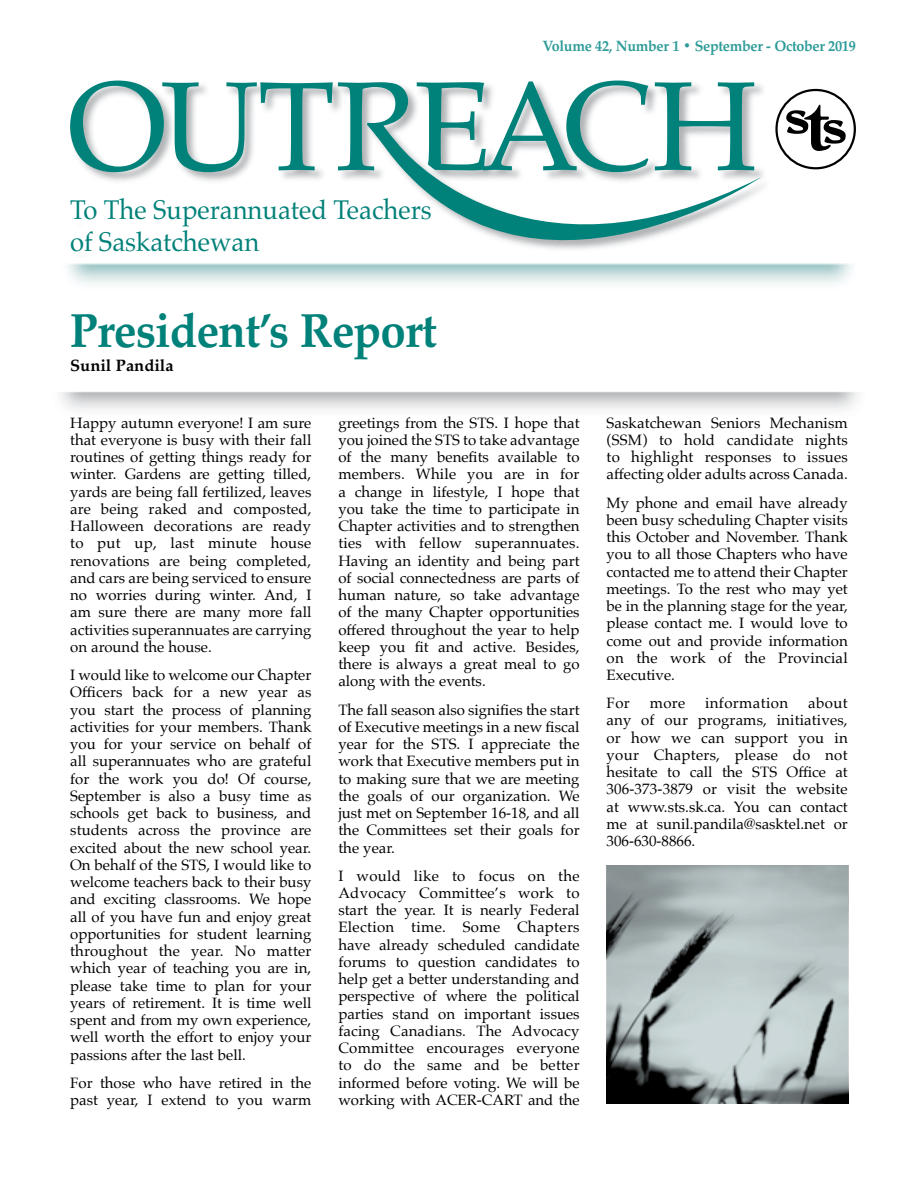
<style>
.page{position:relative;width:918px;height:1188px;background:#fff}
.page>*{position:absolute;margin:0;border:0;box-sizing:border-box;transform-origin:0 0}
.t1{font:700 48px "Palatino";letter-spacing:-.02em;color:#008179;scale:.95 1}
.t2{font:27px/31px "Palatino";color:#008179;scale:.95 1}
.t3{font:700 16.5px "Palatino";color:#000}
.t4{font:15px/17.2px "Palatino";color:#000;text-align:justify}
.t5{font:700 15px "Palatino";letter-spacing:-.02em;color:#2d9b98;scale:.95 1}
.t6{font:15px "Palatino";letter-spacing:.03em;color:#000}
</style>
<div class="page">
<svg style="left:607px;top:865px;width:241px;height:239px;background:#9ea8a9"></svg>
<img style="left:90px;top:80px;width:719px;height:109px">
<svg style="left:70px;top:81px;width:263px;height:91px"></svg>
<svg style="left:338px;top:82px;width:423px;height:167px"></svg>
<div style="left:775px;top:89px;width:81px;height:80px;border:2px solid #000;border-radius:50%"></div>
<svg style="left:786px;top:105px;width:60px;height:46px"></svg>
<h2 class="t2" style="left:70px;top:195px;width:382px">To The Superannuated Teachers of Saskatchewan</h2>
<h1 class="t1" style="left:70px;top:290px;width:388px">President’s Report</h1>
<p class="t3" style="left:70px;top:351px;width:105px">Sunil Pandila</p>
<p class="t5" style="left:543px;top:33px;width:331px">Volume 42, Number 1 • September - October 2019</p>
<p class="t4" style="left:70px;top:414px;width:243px">Happy autumn everyone! I am sure that everyone is busy with their fall routines of getting things ready for winter. Gardens are getting tilled, yards are being fall fertilized, leaves are being raked and composted, Halloween decorations are ready to put up, last minute house renovations are being completed, and cars are being serviced to ensure no worries during winter. And, I am sure there are many more fall activities superannuates are carrying on around the house.</p>
<p class="t4" style="left:70px;top:666px;width:243px">I would like to welcome our Chapter Officers back for a new year as you start the process of planning activities for your members. Thank you for your service on behalf of all superannuates who are grateful for the work you do! Of course, September is also a busy time as schools get back to business, and students across the province are excited about the new school year.<br>On behalf of the STS, I would like to welcome teachers back to their busy and exciting classrooms. We hope all of you have fun and enjoy great opportunities for student learning throughout the year. No matter which year of teaching you are in, please take time to plan for your years of retirement. It is time well spent and from my own experience, well worth the effort to enjoy your passions after the last bell.</p>
<p class="t4" style="left:70px;top:1074px;width:243px">For those who have retired in the past year, I extend to you warm</p>
<p class="t4" style="left:338px;top:414px;width:243px">greetings from the STS. I hope that you joined the STS to take advantage of the many benefits available to members. While you are in for a change in lifestyle, I hope that you take the time to participate in Chapter activities and to strengthen ties with fellow superannuates.<br>Having an identity and being part of social connectedness are parts of human nature, so take advantage of the many Chapter opportunities offered throughout the year to help keep you fit and active. Besides, there is always a great meal to go along with the events.</p>
<p class="t4" style="left:338px;top:701px;width:243px">The fall season also signifies the start of Executive meetings in a new fiscal year for the STS. I appreciate the work that Executive members put in to making sure that we are meeting the goals of our organization. We just met on September 16-18, and all the Committees set their goals for the year.</p>
<p class="t4" style="left:338px;top:867px;width:243px">I would like to focus on the Advocacy Committee’s work to start the year. It is nearly Federal Election time. Some Chapters have already scheduled candidate forums to question candidates to help get a better understanding and perspective of where the political parties stand on important issues facing Canadians. The Advocacy Committee encourages everyone to do the same and be better informed before voting. We will be working with ACER-CART and the</p>
<p class="t4" style="left:607px;top:414px;width:243px">Saskatchewan Seniors Mechanism (SSM) to hold candidate nights to highlight responses to issues affecting older adults across Canada.</p>
<p class="t4" style="left:607px;top:494px;width:243px">My phone and email have already been busy scheduling Chapter visits this October and November. Thank you to all those Chapters who have contacted me to attend their Chapter meetings. To the rest who may yet be in the planning stage for the year, please contact me. I would love to come out and provide information on the work of the Provincial Executive.</p>
<p class="t4" style="left:607px;top:694px;width:25px">For</p>
<p class="t4" style="left:650px;top:694px;width:37px">more</p>
<p class="t6" style="left:705px;top:690px;width:85px">information</p>
<p class="t4" style="left:607px;top:694px;width:243px;text-indent:202px">about any of our programs, initiatives, or how we can support you in your Chapters, please do not hesitate to call the STS Office at 306-373-3879 or visit the website at www.sts.sk.ca. You can contact me at sunil.pandila@sasktel.net or 306-630-8866.</p>
</div>
